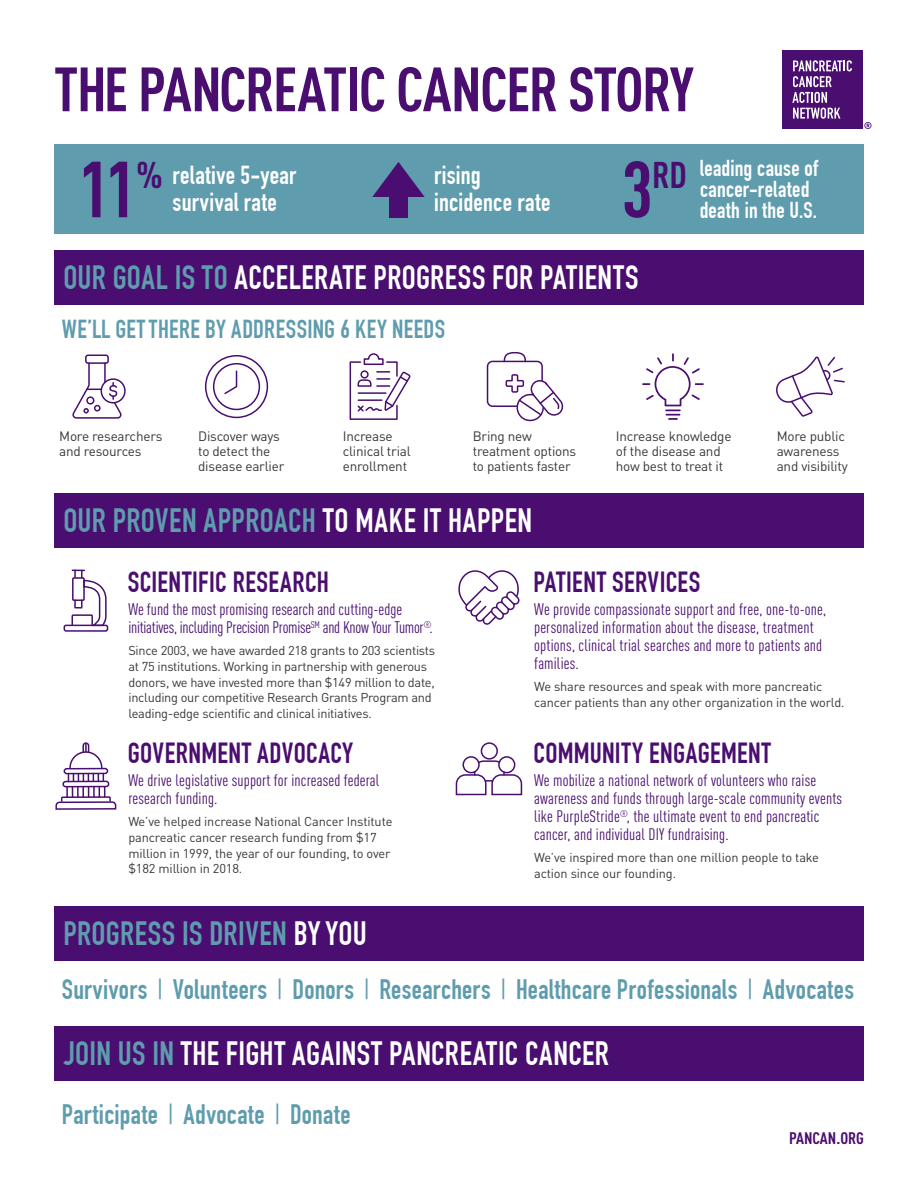
<style>
.page{position:relative;width:918px;height:1188px;background:#fff}
.page>*{position:absolute;margin:0;border:0;box-sizing:border-box;transform-origin:0 0}
.t1{font:700 condensed 78.15px "DINOT";color:#490e6f}
.t2{font:700 condensed 61.5px "DINOT";letter-spacing:-.025em;color:#490e6f}
.t3{font:700 condensed 36.75px "DINOT";color:#490e6f}
.t4{font:700 condensed 36.6px "DINOT";color:#490e6f}
.t5{font:700 33px "DIN Condensed";letter-spacing:.015em;color:#fff}
.t6{font:700 33px "DIN Condensed";letter-spacing:.015em;color:#5e9cae}
.t7{font:700 28.5px "DIN Condensed";letter-spacing:.015em;color:#490e6f}
.t8{font:700 27.6px "DIN Condensed";letter-spacing:.015em;color:#5e9cae}
.t9{font:700 25.5px/27px "DIN Condensed";letter-spacing:.015em;color:#fff}
.t10{font:700 25.5px "DIN Condensed";letter-spacing:.02em;color:#5e9cae}
.t11{font:700 22.5px/21px "DIN Condensed";letter-spacing:.015em;color:#fff}
.t12{font:condensed 16.5px/18px "DINOT";letter-spacing:.01em;color:#490e6f}
.t13{font:condensed 16.5px/18px "DINOT";letter-spacing:-.015em;color:#490e6f}
.t14{font:700 condensed 16.5px "DINOT";color:#490e6f}
.t15{font:13.5px/15px "DINOT";letter-spacing:-.015em;color:#373737}
.t16{font:12.75px/15.8px "DINOT";letter-spacing:-.02em;color:#373737}
.s1{color:#5e9cae}
.s2{color:#fff}
</style>
<div class="page">
<div style="left:54px;top:493px;width:810px;height:55px;background:#490e6f"></div>
<div style="left:54px;top:250px;width:810px;height:55px;background:#490e6f"></div>
<div style="left:54px;top:145px;width:810px;height:89px;background:#5e9cae"></div>
<div style="left:54px;top:906px;width:810px;height:55px;background:#490e6f"></div>
<div style="left:54px;top:1026px;width:810px;height:55px;background:#490e6f"></div>
<div style="left:782px;top:50px;width:81px;height:79px;background:#490e6f"></div>
<svg style="left:864px;top:122px;width:8px;height:7px"></svg>
<svg style="left:792px;top:60px;width:60px;height:59px"></svg>
<svg style="left:55px;top:570px;width:62px;height:240px"></svg>
<div style="left:498px;top:756px;width:17px;height:17px;border:2px solid #490e6f;border-radius:50%"></div>
<div style="left:462px;top:756px;width:18px;height:17px;border:2px solid #490e6f;border-radius:50%"></div>
<div style="left:481px;top:742px;width:17px;height:18px;border:2px solid #490e6f;border-radius:50%"></div>
<svg style="left:477px;top:760px;width:24px;height:5px"></svg>
<svg style="left:455px;top:772px;width:68px;height:24px"></svg>
<svg style="left:458px;top:570px;width:62px;height:55px"></svg>
<svg style="left:776px;top:356px;width:69px;height:61px"></svg>
<div style="left:85px;top:355px;width:24px;height:9px;border:2px solid #490e6f;border-radius:2px"></div>
<div style="left:101px;top:378px;width:25px;height:26px;border:2px solid #490e6f;border-radius:50%"></div>
<svg style="left:72px;top:362px;width:50px;height:57px"></svg>
<div style="left:213px;top:363px;width:47px;height:47px;border:2px solid #490e6f;border-radius:50%"></div>
<div style="left:205px;top:355px;width:63px;height:63px;border:2px solid #490e6f;border-radius:50%"></div>
<svg style="left:224px;top:370px;width:14px;height:25px"></svg>
<svg style="left:642px;top:353px;width:62px;height:67px"></svg>
<svg style="left:349px;top:353px;width:62px;height:67px"></svg>
<svg style="left:486px;top:351px;width:78px;height:71px"></svg>
<svg style="left:372px;top:162px;width:53px;height:35px"></svg>
<div style="left:389px;top:186px;width:19px;height:32px;background:#490e6f"></div>
<h2 class="t2" style="left:54px;top:52px;width:641px">THE PANCREATIC CANCER STORY</h2>
<h1 class="t1" style="left:78px;top:142px;width:59px">11</h1>
<h3 class="t9" style="left:173px;top:162px;width:125px">relative 5-year survival rate</h3>
<h3 class="t11" style="left:700px;top:158px;width:120px">leading cause of cancer-related</h3>
<h3 class="t3" style="left:136px;top:153px;width:28px">%</h3>
<h1 class="t1" style="left:621px;top:142px;width:33px">3</h1>
<h3 class="t9" style="left:434px;top:162px;width:48px">rising</h3>
<h3 class="t4" style="left:652px;top:153px;width:36px">RD</h3>
<h3 class="t9" style="left:434px;top:189px;width:118px">incidence rate</h3>
<h3 class="t11" style="left:700px;top:200px;width:119px">death in the U.S.</h3>
<h3 class="t5" style="left:63px;top:258px;width:577px"><span class="s1">OUR GOAL IS TO</span> ACCELERATE PROGRESS FOR PATIENTS</h3>
<h3 class="t10" style="left:62px;top:314px;width:385px">WE’LL GETTHERE BY ADDRESSING 6 KEY NEEDS</h3>
<p class="t15" style="left:59px;top:428px;width:105px">More researchers and resources</p>
<p class="t15" style="left:198px;top:428px;width:88px">Discover ways to detect the disease earlier</p>
<p class="t15" style="left:343px;top:428px;width:69px">Increase clinical trial enrollment</p>
<p class="t15" style="left:777px;top:428px;width:72px">More public awareness and visibility</p>
<p class="t15" style="left:473px;top:428px;width:105px">Bring new treatment options to patients faster</p>
<p class="t15" style="left:616px;top:428px;width:117px">Increase knowledge of the disease and how best to treat it</p>
<h3 class="t6" style="left:63px;top:501px;width:470px">OUR PROVEN APPROACH <span class="s2">TO MAKE IT HAPPEN</span></h3>
<h3 class="t7" style="left:128px;top:565px;width:203px">SCIENTIFIC RESEARCH</h3>
<h3 class="t7" style="left:534px;top:565px;width:168px">PATIENT SERVICES</h3>
<p class="t13" style="left:128px;top:600px;width:306px">We fund the most promising research and cutting-edge initiatives, including Precision Promise<sup>SM</sup> and Know Your Tumor<sup>®</sup>.</p>
<p class="t16" style="left:128px;top:642px;width:308px">Since 2003, we have awarded 218 grants to 203 scientists at 75 institutions. Working in partnership with generous donors, we have invested more than $149 million to date, including our competitive Research Grants Program and leading-edge scientific and clinical initiatives.</p>
<p class="t12" style="left:534px;top:600px;width:294px">We provide compassionate support and free, one-to-one, personalized information about the disease, treatment options, clinical trial searches and more to patients and families.</p>
<p class="t16" style="left:534px;top:678px;width:312px">We share resources and speak with more pancreatic cancer patients than any other organization in the world.</p>
<h3 class="t7" style="left:128px;top:736px;width:227px">GOVERNMENT ADVOCACY</h3>
<h3 class="t7" style="left:534px;top:736px;width:239px">COMMUNITY ENGAGEMENT</h3>
<p class="t12" style="left:128px;top:771px;width:253px">We drive legislative support for increased federal research funding.</p>
<p class="t16" style="left:128px;top:813px;width:266px">We’ve helped increase National Cancer Institute pancreatic cancer research funding from $17 million in 1999, the year of our founding, to over $182 million in 2018.</p>
<h3 class="t6" style="left:63px;top:914px;width:305px">PROGRESS IS DRIVEN <span class="s2">BYYOU</span></h3>
<p class="t12" style="left:534px;top:771px;width:310px">We mobilize a national network of volunteers who raise awareness and funds through large-scale community events like PurpleStride<sup>®</sup>, the ultimate event to end pancreatic cancer, and individual DIY fundraising.</p>
<p class="t16" style="left:534px;top:849px;width:286px">We’ve inspired more than one million people to take action since our founding.</p>
<h3 class="t8" style="left:62px;top:973px;width:794px">Survivors <sup>|</sup> Volunteers <sup>|</sup> Donors <sup>|</sup> Researchers <sup>|</sup> Healthcare Professionals <sup>|</sup> Advocates</h3>
<h3 class="t5" style="left:64px;top:1034px;width:546px"><span class="s1">JOIN US IN</span> THE FIGHT AGAINST PANCREATIC CANCER</h3>
<h3 class="t8" style="left:62px;top:1098px;width:290px">Participate <sup>|</sup> Advocate <sup>|</sup> Donate</h3>
<p class="t14" style="left:789px;top:1128px;width:76px">PANCAN.ORG</p>
</div>
